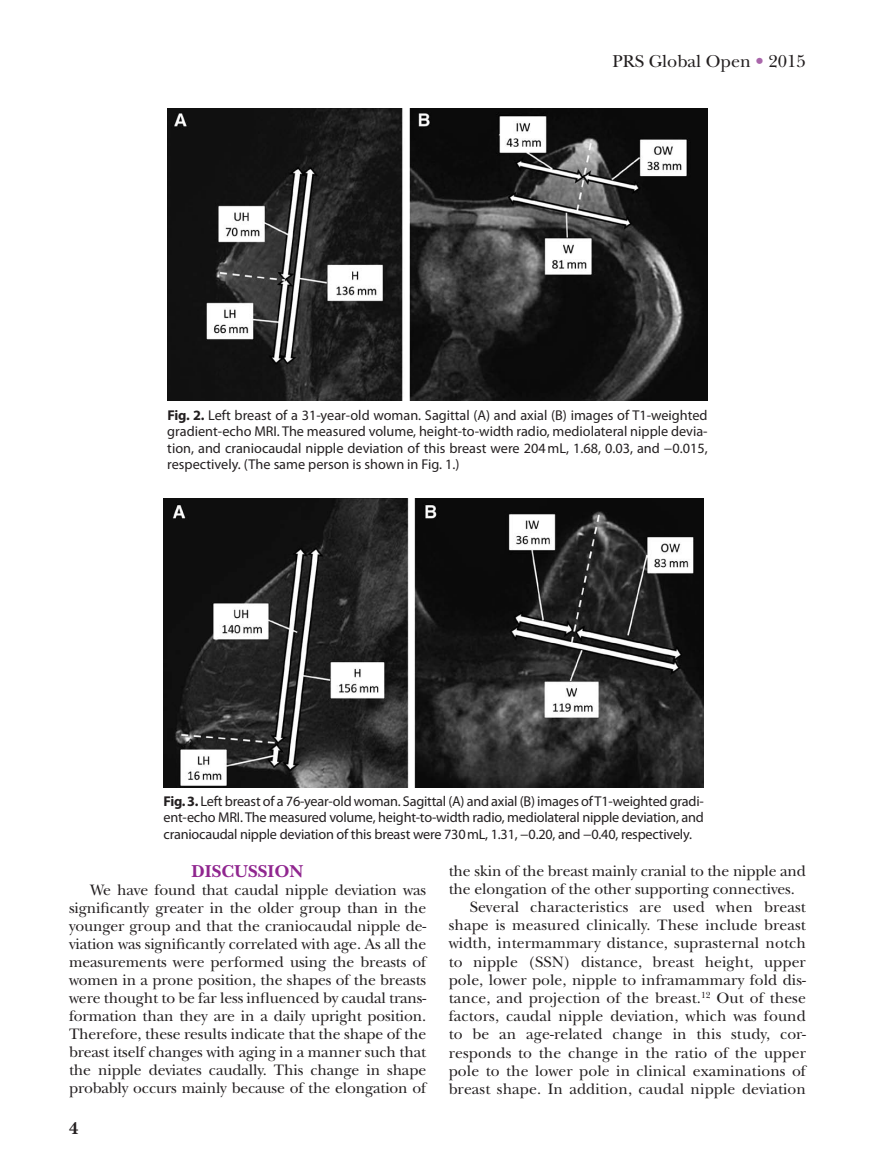
<style>
.page{position:relative;width:878px;height:1175px;background:#fff}
.page>*{position:absolute;margin:0;border:0;box-sizing:border-box;transform-origin:0 0}
.t1{font:18px "New Baskerville";color:#231f20}
.t2{font:700 18px "New Baskerville";color:#90268f}
.t3{font:700 18px "New Baskerville";color:#231f20}
.t4{font:15.75px/18px "New Baskerville";letter-spacing:.005em;color:#231f20;text-align:justify}
.t5{font:14.25px/16.5px "Myriad Pro";letter-spacing:-.01em;color:#231f20;text-align:justify}
.s1{color:#a966aa}
.s2{font-weight:700}
</style>
<div class="page">
<img style="left:167px;top:108px;width:540px;height:293px">
<img style="left:164px;top:499px;width:540px;height:288px">
<p class="t1" style="left:612px;top:51px;width:195px">PRS Global Open <span class="s1">•</span> 2015</p>
<p class="t5" style="left:167px;top:406px;width:542px"><span class="s2">Fig. 2.</span> Left breast of a 31-year-old woman. Sagittal (A) and axial (B) images of T1-weighted gradient-echo MRI. The measured volume, height-to-width radio, mediolateral nipple devia&shy;tion, and craniocaudal nipple deviation of this breast were 204mL, 1.68, 0.03, and −0.015, respectively. (The same person is shown in Fig. 1.)</p>
<p class="t5" style="left:163px;top:792px;width:542px"><span class="s2">Fig. 3.</span> Left breast of a 76-year-old woman. Sagittal (A) and axial (B) images of T1-weighted gradi&shy;ent-echo MRI. The measured volume, height-to-width radio, mediolateral nipple deviation, and craniocaudal nipple deviation of this breast were 730mL, 1.31, −0.20, and −0.40, respectively.</p>
<p class="t2" style="left:192px;top:861px;width:113px">DISCUSSION</p>
<p class="t4" style="left:69px;top:881px;width:359px;text-indent:21px">We have found that caudal nipple deviation was significantly greater in the older group than in the younger group and that the craniocaudal nipple de&shy;viation was significantly correlated with age. As all the measurements were performed using the breasts of women in a prone position, the shapes of the breasts were thought to be far less influenced by caudal trans&shy;formation than they are in a daily upright position.<br>Therefore, these results indicate that the shape of the breast itself changes with aging in a manner such that the nipple deviates caudally. This change in shape probably occurs mainly because of the elongation of</p>
<p class="t3" style="left:69px;top:1118px;width:11px">4</p>
<p class="t4" style="left:449px;top:861px;width:359px">the skin of the breast mainly cranial to the nipple and</p>
<p class="t4" style="left:449px;top:880px;width:347px">the elongation of the other supporting connectives.</p>
<p class="t4" style="left:469px;top:898px;width:338px">Several characteristics are used when breast</p>
<p class="t4" style="left:449px;top:916px;width:359px">shape is measured clinically. These include breast</p>
<p class="t4" style="left:449px;top:934px;width:359px">width, intermammary distance, suprasternal notch</p>
<p class="t4" style="left:449px;top:952px;width:359px">to nipple (SSN) distance, breast height, upper</p>
<p class="t4" style="left:449px;top:970px;width:359px">pole, lower pole, nipple to inframammary fold dis-</p>
<p class="t4" style="left:449px;top:989px;width:358px">tance, and projection of the breast.<sup>12</sup> Out of these</p>
<p class="t4" style="left:448px;top:1007px;width:358px">factors, caudal nipple deviation, which was found</p>
<p class="t4" style="left:448px;top:1025px;width:359px">to be an age-related change in this study, cor-</p>
<p class="t4" style="left:448px;top:1043px;width:359px">responds to the change in the ratio of the upper</p>
<p class="t4" style="left:448px;top:1061px;width:359px">pole to the lower pole in clinical examinations of</p>
<p class="t4" style="left:448px;top:1080px;width:359px">breast shape. In addition, caudal nipple deviation</p>
</div>
